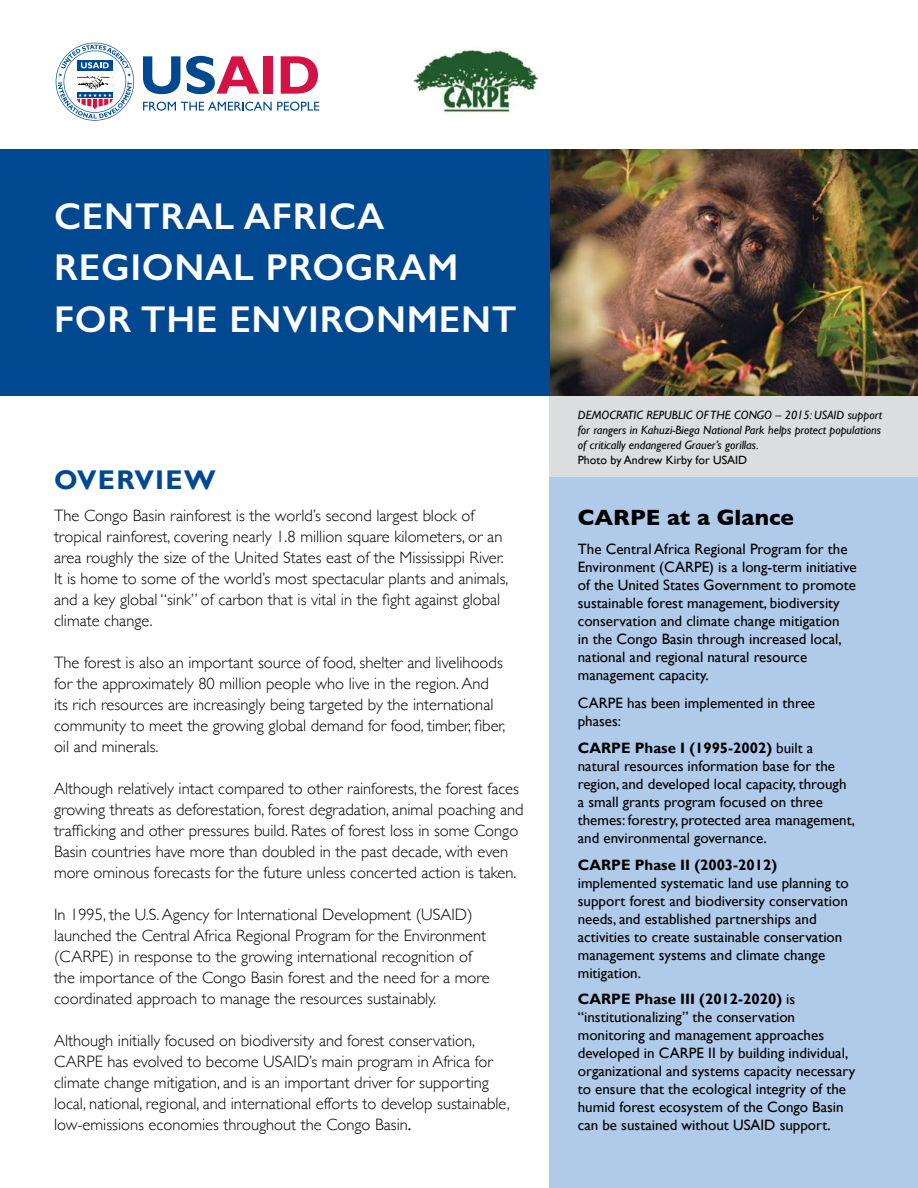
<style>
.page{position:relative;width:918px;height:1188px;background:#fff}
.page>*{position:absolute;margin:0;border:0;box-sizing:border-box;transform-origin:0 0}
.t1{font:600 37.5px/51.8px "Gill Sans";letter-spacing:.02em;color:#fff}
.t2{font:700 27px "Gill Sans";letter-spacing:.05em;color:#004990}
.t3{font:700 22.5px "Gill Sans";color:#000}
.t4{font:300 16.5px/21px "Gill Sans";color:#000}
.t5{font:15px/18px "Gill Sans";color:#000}
.t6{font:italic 12px/15px "Gill Sans";color:#000}
.s1{font-weight:400}
.s2{font-style:normal}
.s3{font-weight:700}
</style>
<div class="page">
<div style="left:549px;top:387px;width:369px;height:801px;background:#b0cbea"></div>
<div style="left:549px;top:395px;width:369px;height:82px;background:#dcddde"></div>
<img style="left:549px;top:149px;width:369px;height:246px">
<div style="left:0;top:149px;width:549px;height:246px;background:#004990"></div>
<svg style="left:143px;top:56px;width:37px;height:38px"></svg>
<svg style="left:186px;top:56px;width:73px;height:38px"></svg>
<div style="left:263px;top:56px;width:10px;height:38px;background:#d31245"></div>
<svg style="left:281px;top:56px;width:37px;height:38px"></svg>
<svg style="left:143px;top:102px;width:176px;height:9px"></svg>
<svg style="left:56px;top:43px;width:78px;height:78px"></svg>
<img style="left:412px;top:49px;width:127px;height:64px">
<p class="t1" style="left:54px;top:190px;width:332px">CENTRAL AFRICA</p>
<p class="t1" style="left:54px;top:242px;width:464px">REGIONAL PROGRAM<br>FOR THE ENVIRONMENT</p>
<h2 class="t2" style="left:54px;top:464px;width:163px">OVERVIEW</h2>
<p class="t4" style="left:54px;top:504px;width:456px">The Congo Basin rainforest is the world’s second largest block of tropical rainforest, covering nearly 1.8 million square kilometers, or an area roughly the size of the United States east of the Mississippi River.<br>It is home to some of the world’s most spectacular plants and animals, and a key global “sink” of carbon that is vital in the fight against global climate change.</p>
<p class="t4" style="left:54px;top:651px;width:453px">The forest is also an important source of food, shelter and livelihoods for the approximately 80 million people who live in the region. And its rich resources are increasingly being targeted by the international community to meet the growing global demand for food, timber, fiber, oil and minerals.</p>
<p class="t4" style="left:54px;top:777px;width:471px">Although relatively intact compared to other rainforests, the forest faces growing threats as deforestation, forest degradation, animal poaching and trafficking and other pressures build. Rates of forest loss in some Congo Basin countries have more than doubled in the past decade, with even more ominous forecasts for the future unless concerted action is taken.</p>
<p class="t4" style="left:54px;top:903px;width:437px">In 1995, the U.S. Agency for International Development (USAID) launched the Central Africa Regional Program for the Environment (CARPE) in response to the growing international recognition of the importance of the Congo Basin forest and the need for a more coordinated approach to manage the resources sustainably.</p>
<p class="t4" style="left:54px;top:1029px;width:457px">Although initially focused on biodiversity and forest conservation, CARPE has evolved to become USAID’s main program in Africa for climate change mitigation, and is an important driver for supporting local, national, regional, and international efforts to develop sustainable, low-emissions economies throughout the Congo Basin<span class="s1">.</span></p>
<p class="t6" style="left:578px;top:407px;width:306px">DEMOCRATIC REPUBLIC OF THE CONGO – 2015: USAID support for rangers in Kahuzi-Biega National Park helps protect populations of critically endangered Grauer’s gorillas.<br><span class="s2">Photo by Andrew Kirby for USAID</span></p>
<h2 class="t3" style="left:578px;top:499px;width:218px">CARPE at a Glance</h2>
<p class="t5" style="left:578px;top:539px;width:280px">The Central Africa Regional Program for the Environment (CARPE) is a long-term initiative of the United States Government to promote sustainable forest management, biodiversity conservation and climate change mitigation<br>in the Congo Basin through increased local, national and regional natural resource management capacity.</p>
<p class="t5" style="left:578px;top:694px;width:239px">CARPE has been implemented in three phases:</p>
<p class="t5" style="left:578px;top:739px;width:279px"><span class="s3">CARPE Phase I (1995-2002)</span> built a natural resources information base for the region, and developed local capacity, through a small grants program focused on three themes: forestry, protected area management, and environmental governance.</p>
<p class="t5" style="left:578px;top:856px;width:272px"><span class="s3">CARPE Phase II (2003-2012) </span>implemented systematic land use planning to support forest and biodiversity conservation needs, and established partnerships and activities to create sustainable conservation management systems and climate change mitigation.</p>
<p class="t5" style="left:578px;top:990px;width:279px"><span class="s3">CARPE Phase III (2012-2020)</span> is “institutionalizing” the conservation monitoring and management approaches developed in CARPE II by building individual, organizational and systems capacity necessary to ensure that the ecological integrity of the humid forest ecosystem of the Congo Basin can be sustained without USAID support.</p>
</div>
